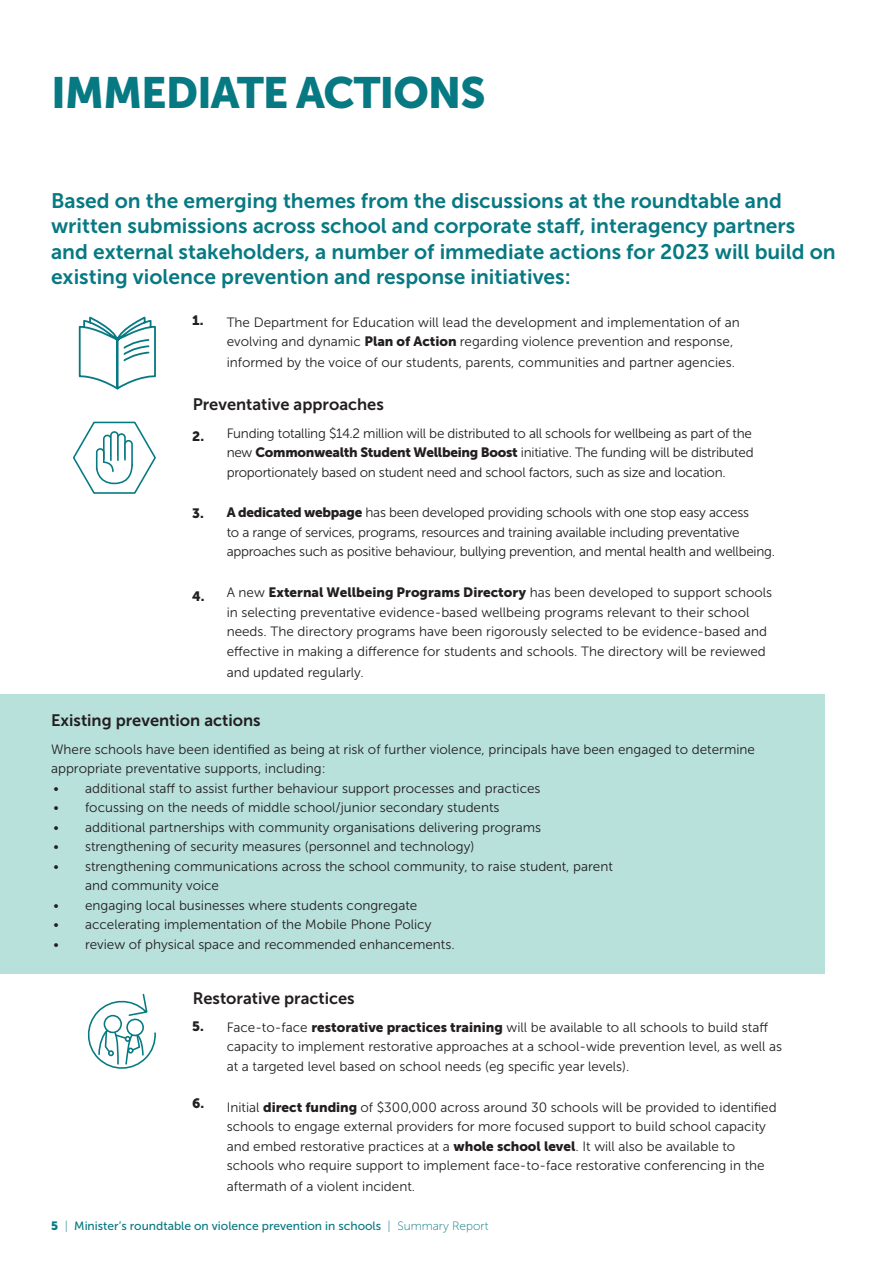
<style>
.page{position:relative;width:893px;height:1263px;background:#fff}
.page>*{position:absolute;margin:0;border:0;box-sizing:border-box;transform-origin:0 0}
.t1{font:43.5px "Museo Sans 900";letter-spacing:-.025em;color:#077982}
.t2{font:21px/25.5px "Museo Sans 700";color:#077982}
.t3{font:16.5px "Museo Sans 700";color:#231f20}
.t4{font:13.5px/19.5px "Museo Sans 300";color:#231f20}
.t5{font:13.5px/19.5px "Museo Sans 300";letter-spacing:-.02em;color:#231f20}
.t6{font:13.5px "Museo Sans 900";color:#231f20}
.t7{font:12px "Museo Sans 500";color:#077982}
.s1{font-family:"Museo Sans 900"}
.s2{font-family:"Museo Sans 100"}
</style>
<div class="page">
<div style="left:0;top:695px;width:825px;height:279px;background:#b8e1dc"></div>
<svg style="left:73px;top:421px;width:83px;height:73px"></svg>
<svg style="left:87px;top:993px;width:69px;height:76px"></svg>
<svg style="left:78px;top:316px;width:78px;height:74px"></svg>
<p class="t1" style="left:51px;top:68px;width:436px">IMMEDIATE ACTIONS</p>
<p class="t2" style="left:51px;top:188px;width:786px">Based on the emerging themes from the discussions at the roundtable and written submissions across school and corporate staff, interagency partners and external stakeholders, a number of immediate actions for 2023 will build on existing violence prevention and response initiatives:</p>
<p class="t6" style="left:192px;top:313px;width:13px">1.</p>
<p class="t4" style="left:227px;top:312px;width:515px">The Department for Education will lead the development and implementation of an evolving and dynamic <span class="s1">Plan of Action</span> regarding violence prevention and response,</p>
<p class="t4" style="left:227px;top:353px;width:510px">informed by the voice of our students, parents, communities and partner agencies.</p>
<p class="t3" style="left:193px;top:395px;width:193px">Preventative approaches</p>
<p class="t5" style="left:227px;top:423px;width:528px">Funding totalling $14.2 million will be distributed to all schools for wellbeing as part of the new <span class="s1">Commonwealth Student Wellbeing Boost</span> initiative. The funding will be distributed proportionately based on student need and school factors, such as size and location.</p>
<p class="t5" style="left:227px;top:503px;width:550px"><span class="s1">A dedicated webpage</span> has been developed providing schools with one stop easy access<br>to a range of services, programs, resources and training available including preventative approaches such as positive behaviour, bullying prevention, and mental health and wellbeing.</p>
<p class="t4" style="left:227px;top:583px;width:547px">A new <span class="s1">External Wellbeing Programs Directory</span> has been developed to support schools in selecting preventative evidence-based wellbeing programs relevant to their school needs. The directory programs have been rigorously selected to be evidence-based and effective in making a difference for students and schools. The directory will be reviewed</p>
<p class="t4" style="left:227px;top:662px;width:139px">and updated regularly.</p>
<p class="t6" style="left:192px;top:429px;width:13px">2.</p>
<p class="t6" style="left:192px;top:505px;width:13px">3.</p>
<p class="t6" style="left:192px;top:588px;width:14px">4.</p>
<p class="t3" style="left:51px;top:711px;width:211px">Existing prevention actions</p>
<p class="t4" style="left:51px;top:739px;width:705px">Where schools have been identified as being at risk of further violence, principals have been engaged to determine appropriate preventative supports, including:</p>
<p class="t4" style="left:54px;top:778px;width:488px">• additional staff to assist further behaviour support processes and practices</p>
<p class="t4" style="left:54px;top:798px;width:448px">• focussing on the needs of middle school/junior secondary students</p>
<p class="t4" style="left:54px;top:817px;width:489px">• additional partnerships with community organisations delivering programs</p>
<p class="t4" style="left:54px;top:837px;width:422px">• strengthening of security measures (personnel and technology)</p>
<p class="t4" style="left:85px;top:856px;width:529px;text-indent:-31px">• strengthening communications across the school community, to raise student, parent and community voice</p>
<p class="t4" style="left:54px;top:895px;width:365px">• engaging local businesses where students congregate</p>
<p class="t4" style="left:54px;top:915px;width:379px">• accelerating implementation of the Mobile Phone Policy</p>
<p class="t4" style="left:54px;top:934px;width:403px">• review of physical space and recommended enhancements.</p>
<p class="t3" style="left:193px;top:989px;width:164px">Restorative practices</p>
<p class="t4" style="left:227px;top:1017px;width:557px">Face-to-face <span class="s1">restorative practices training</span> will be available to all schools to build staff capacity to implement restorative approaches at a school-wide prevention level, as well as at a targeted level based on school needs (eg specific year levels).</p>
<p class="t4" style="left:227px;top:1097px;width:551px">Initial <span class="s1">direct funding</span> of $300,000 across around 30 schools will be provided to identified schools to engage external providers for more focused support to build school capacity and embed restorative practices at a <span class="s1">whole school level</span>. It will also be available to schools who require support to implement face-to-face restorative conferencing in the</p>
<p class="t4" style="left:227px;top:1177px;width:190px">aftermath of a violent incident.</p>
<p class="t6" style="left:192px;top:1018px;width:13px">5.</p>
<p class="t6" style="left:192px;top:1096px;width:14px">6.</p>
<p class="t7" style="left:51px;top:1219px;width:439px"><span class="s1">5</span> <span class="s2">|</span> Minister’s roundtable on violence prevention in schools <span class="s2">| Summary Report</span></p>
</div>
